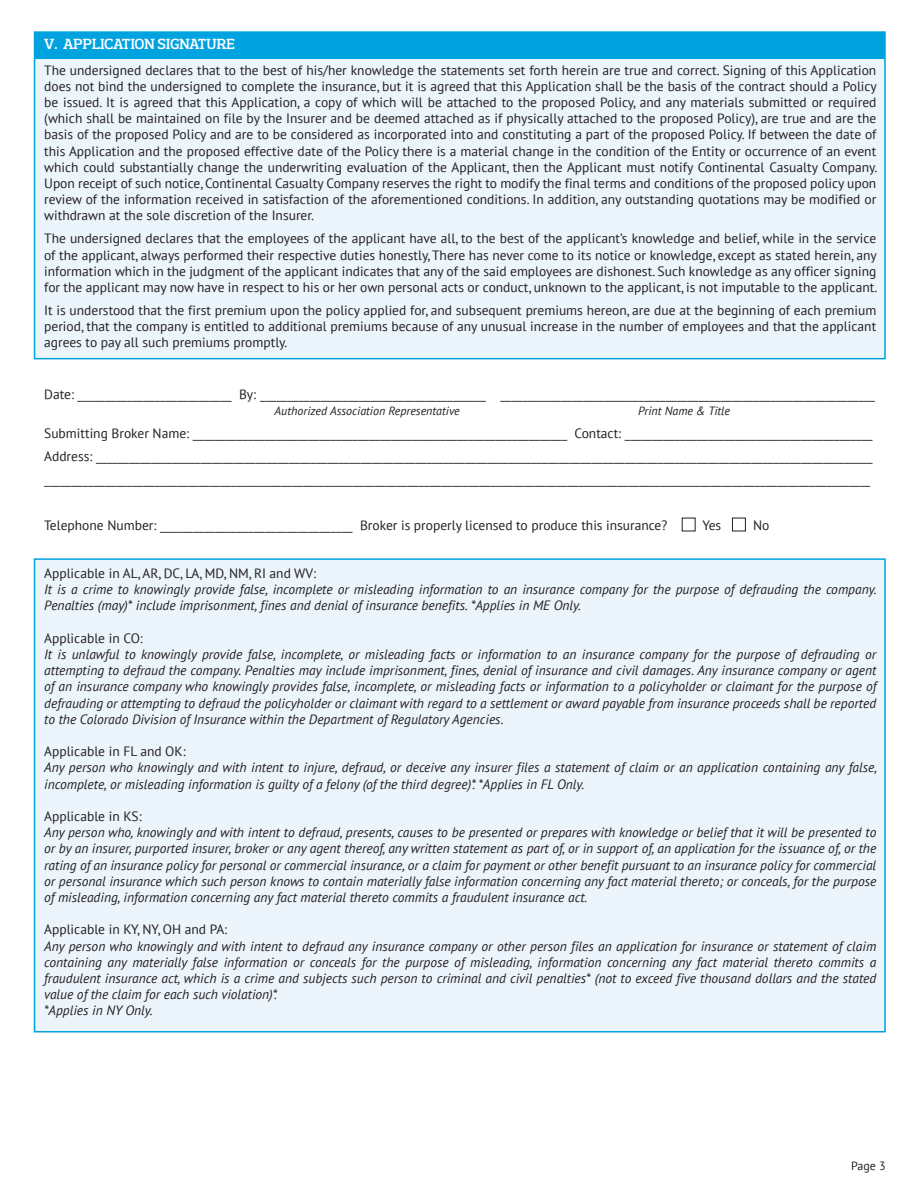
<style>
.page{position:relative;width:918px;height:1188px;background:#fff}
.page>*{position:absolute;margin:0;border:0;box-sizing:border-box;transform-origin:0 0}
.t1{font:600 15px "Prelo Slab";color:#fff}
.t2{font:13.5px/16.2px "PT Sans";color:#231f20;text-align:justify}
.t3{font:italic 13.5px/16.2px "PT Sans";color:#231f20;text-align:justify}
.t4{font:italic 12px "PT Sans";color:#231f20}
.t5{font:12px "PT Sans";color:#231f20}
</style>
<div class="page">
<div style="left:34px;top:31px;width:852px;height:328px;background:#edf5fc;border:2px solid #00a2df"></div>
<div style="left:34px;top:32px;width:851px;height:27px;background:#00a2df"></div>
<div style="left:732px;top:518px;width:14px;height:13px;border:1px solid #231f20"></div>
<div style="left:34px;top:558px;width:852px;height:474px;background:#edf5fc;border:2px solid #00a2df"></div>
<p class="t1" style="left:44px;top:35px;width:192px">V. APPLICATION SIGNATURE</p>
<p class="t2" style="left:44px;top:62px;width:835px">The undersigned declares that to the best of his/her knowledge the statements set forth herein are true and correct. Signing of this Application does not bind the undersigned to complete the insurance, but it is agreed that this Application shall be the basis of the contract should a Policy be issued. It is agreed that this Application, a copy of which will be attached to the proposed Policy, and any materials submitted or required (which shall be maintained on file by the Insurer and be deemed attached as if physically attached to the proposed Policy), are true and are the basis of the proposed Policy and are to be considered as incorporated into and constituting a part of the proposed Policy. If between the date of this Application and the proposed effective date of the Policy there is a material change in the condition of the Entity or occurrence of an event which could substantially change the underwriting evaluation of the Applicant, then the Applicant must notify Continental Casualty Company.<br>Upon receipt of such notice, Continental Casualty Company reserves the right to modify the final terms and conditions of the proposed policy upon review of the information received in satisfaction of the aforementioned conditions. In addition, any outstanding quotations may be modified or withdrawn at the sole discretion of the Insurer.</p>
<p class="t2" style="left:44px;top:230px;width:835px">The undersigned declares that the employees of the applicant have all, to the best of the applicant’s knowledge and belief, while in the service of the applicant, always performed their respective duties honestly, There has never come to its notice or knowledge, except as stated herein, any information which in the judgment of the applicant indicates that any of the said employees are dishonest. Such knowledge as any officer signing for the applicant may now have in respect to his or her own personal acts or conduct, unknown to the applicant, is not imputable to the applicant.</p>
<p class="t2" style="left:44px;top:302px;width:834px">It is understood that the first premium upon the policy applied for, and subsequent premiums hereon, are due at the beginning of each premium period, that the company is entitled to additional premiums because of any unusual increase in the number of employees and that the applicant agrees to pay all such premiums promptly.</p>
<p class="t2" style="left:44px;top:386px;width:832px">Date: ____________________________ By: _________________________________________ ____________________________________________________________________</p>
<p class="t4" style="left:275px;top:403px;width:187px">Authorized Association Representative</p>
<p class="t4" style="left:638px;top:403px;width:93px">Print Name &amp; Title</p>
<p class="t2" style="left:44px;top:425px;width:830px">Submitting Broker Name: ____________________________________________________________________ Contact: _____________________________________________</p>
<p class="t2" style="left:44px;top:448px;width:830px">Address: _____________________________________________________________________________________________________________________________________________</p>
<p class="t2" style="left:44px;top:471px;width:828px">______________________________________________________________________________________________________________________________________________________</p>
<p class="t2" style="left:44px;top:517px;width:625px">Telephone Number: ___________________________________ Broker is properly licensed to produce this insurance?</p>
<p class="t2" style="left:702px;top:517px;width:20px">Yes</p>
<p class="t2" style="left:753px;top:517px;width:18px">No</p>
<p class="t2" style="left:44px;top:565px;width:273px">Applicable in AL, AR, DC, LA, MD, NM, RI and WV:</p>
<p class="t3" style="left:44px;top:581px;width:834px">It is a crime to knowingly provide false, incomplete or misleading information to an insurance company for the purpose of defrauding the company.<br>Penalties (may)* include imprisonment, fines and denial of insurance benefits. *Applies in ME Only.</p>
<p class="t2" style="left:44px;top:630px;width:100px">Applicable in CO:</p>
<p class="t3" style="left:44px;top:646px;width:834px">It is unlawful to knowingly provide false, incomplete, or misleading facts or information to an insurance company for the purpose of defrauding or attempting to defraud the company. Penalties may include imprisonment, fines, denial of insurance and civil damages. Any insurance company or agent of an insurance company who knowingly provides false, incomplete, or misleading facts or information to a policyholder or claimant for the purpose of defrauding or attempting to defraud the policyholder or claimant with regard to a settlement or award payable from insurance proceeds shall be reported to the Colorado Division of Insurance within the Department of Regulatory Agencies.</p>
<p class="t2" style="left:44px;top:743px;width:143px">Applicable in FL and OK:</p>
<p class="t3" style="left:44px;top:759px;width:834px">Any person who knowingly and with intent to injure, defraud, or deceive any insurer files a statement of claim or an application containing any false, incomplete, or misleading information is guilty of a felony (of the third degree)*. *Applies in FL Only.</p>
<p class="t2" style="left:44px;top:808px;width:99px">Applicable in KS:</p>
<p class="t3" style="left:44px;top:824px;width:834px">Any person who, knowingly and with intent to defraud, presents, causes to be presented or prepares with knowledge or belief that it will be presented to or by an insurer, purported insurer, broker or any agent thereof, any written statement as part of, or in support of, an application for the issuance of, or the rating of an insurance policy for personal or commercial insurance, or a claim for payment or other benefit pursuant to an insurance policy for commercial or personal insurance which such person knows to contain materially false information concerning any fact material thereto; or conceals, for the purpose of misleading, information concerning any fact material thereto commits a fraudulent insurance act.</p>
<p class="t2" style="left:44px;top:921px;width:185px">Applicable in KY, NY, OH and PA:</p>
<p class="t3" style="left:44px;top:937px;width:834px">Any person who knowingly and with intent to defraud any insurance company or other person files an application for insurance or statement of claim containing any materially false information or conceals for the purpose of misleading, information concerning any fact material thereto commits a fraudulent insurance act, which is a crime and subjects such person to criminal and civil penalties* (not to exceed five thousand dollars and the stated value of the claim for each such violation)*.</p>
<p class="t3" style="left:44px;top:1002px;width:110px">*Applies in NY Only.</p>
<p class="t5" style="left:851px;top:1158px;width:36px">Page 3</p>
</div>
